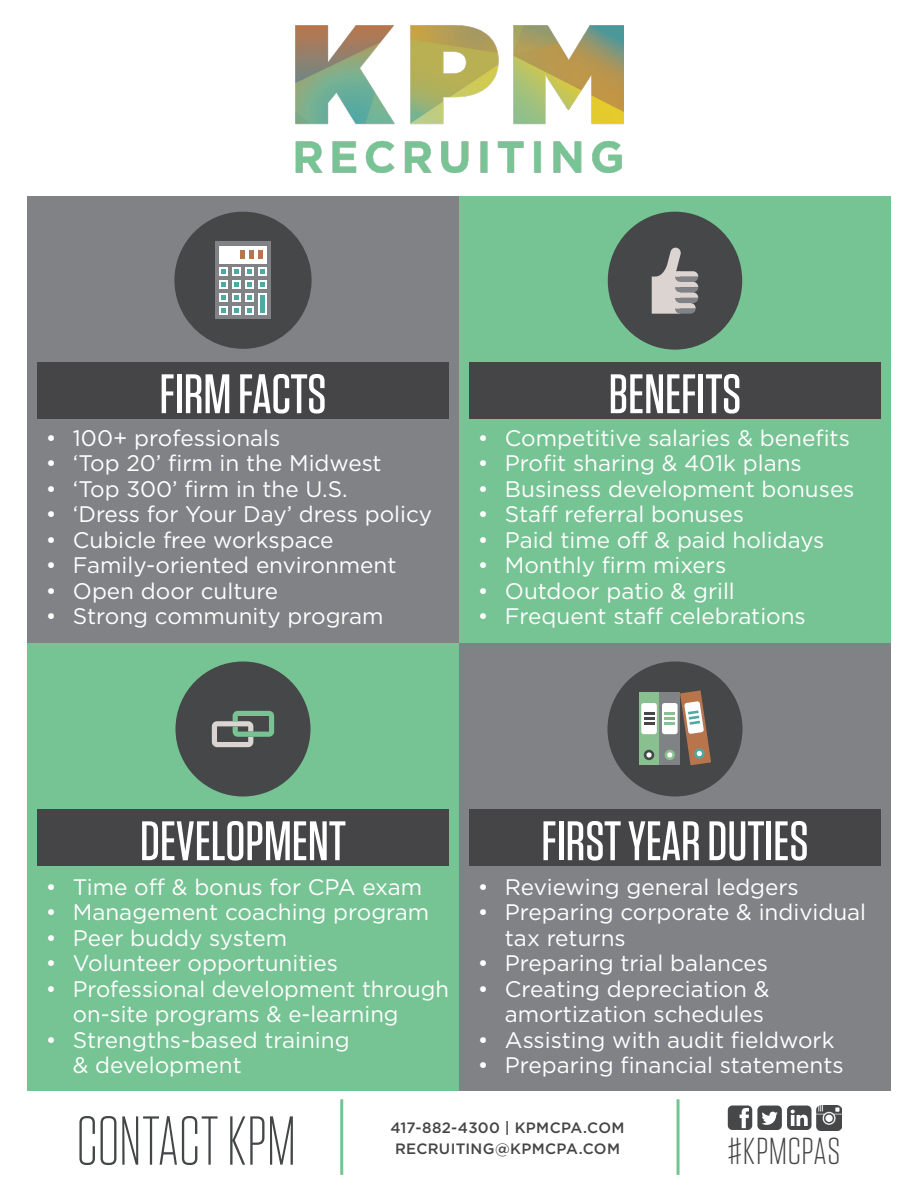
<style>
.page{position:relative;width:918px;height:1188px;background:#fff}
.page>*{position:absolute;margin:0;border:0;box-sizing:border-box;transform-origin:0 0}
.t1{font:300 69px "Tungsten Narrow";color:#444748}
.t2{font:500 55.5px "Tungsten";color:#fff}
.t3{font:300 37.5px "Tungsten";letter-spacing:.015em;color:#454547}
.t4{font:22.5px/25.5px "Gotham HTF";color:#fff}
.t5{font:500 15px "Gotham HTF";letter-spacing:.02em;color:#454547}
</style>
<div class="page">
<div style="left:27px;top:197px;width:432px;height:447px;background:#808285"></div>
<div style="left:459px;top:197px;width:432px;height:447px;background:#76c394"></div>
<div style="left:459px;top:644px;width:432px;height:447px;background:#808285"></div>
<div style="left:27px;top:644px;width:432px;height:447px;background:#76c394"></div>
<div style="left:469px;top:363px;width:412px;height:56px;background:#454547"></div>
<div style="left:37px;top:363px;width:412px;height:56px;background:#454547"></div>
<div style="left:469px;top:810px;width:412px;height:56px;background:#454547"></div>
<div style="left:37px;top:810px;width:412px;height:56px;background:#454547"></div>
<div style="left:176px;top:662px;width:134px;height:134px;background:#454748;border-radius:50%"></div>
<svg style="left:212px;top:711px;width:62px;height:36px"></svg>
<div style="left:608px;top:662px;width:134px;height:134px;background:#454748;border-radius:50%"></div>
<div style="left:639px;top:693px;width:20px;height:72px;background:#89c08f"></div>
<svg style="left:644px;top:750px;width:10px;height:10px"></svg>
<div style="left:641px;top:703px;width:16px;height:31px;background:#fff;border-radius:3px"></div>
<svg style="left:644px;top:712px;width:10px;height:13px"></svg>
<div style="left:659px;top:693px;width:21px;height:72px;background:#808385"></div>
<svg style="left:662px;top:703px;width:16px;height:31px"></svg>
<svg style="left:665px;top:690px;width:46px;height:75px"></svg>
<svg style="left:174px;top:212px;width:138px;height:137px"></svg>
<div style="left:608px;top:212px;width:134px;height:138px;background:#454748;border-radius:50%"></div>
<svg style="left:652px;top:247px;width:46px;height:67px"></svg>
<img style="left:296px;top:26px;width:327px;height:146px">
<hr style="left:340px;top:1099px;width:3px;height:76px;background:#76c394">
<hr style="left:677px;top:1099px;width:3px;height:76px;background:#76c394">
<svg style="left:728px;top:1106px;width:84px;height:24px"></svg>
<img style="left:817px;top:1105px;width:24px;height:25px">
<p class="t2" style="left:160px;top:365px;width:168px">FIRM FACTS</p>
<p class="t4" style="left:46px;top:425px;width:236px">• 100+ professionals</p>
<p class="t4" style="left:46px;top:450px;width:337px">• ‘Top 20’ firm in the Midwest</p>
<p class="t4" style="left:46px;top:476px;width:303px">• ‘Top 300’ firm in the U.S.</p>
<p class="t4" style="left:46px;top:501px;width:388px">• ‘Dress for Your Day’ dress policy</p>
<p class="t4" style="left:46px;top:527px;width:289px">• Cubicle free workspace</p>
<p class="t4" style="left:46px;top:552px;width:352px">• Family-oriented environment</p>
<p class="t4" style="left:46px;top:578px;width:234px">• Open door culture</p>
<p class="t4" style="left:46px;top:603px;width:339px">• Strong community program</p>
<p class="t2" style="left:609px;top:365px;width:134px">BENEFITS</p>
<p class="t4" style="left:478px;top:425px;width:373px">• Competitive salaries &amp; benefits</p>
<p class="t4" style="left:478px;top:450px;width:325px">• Profit sharing &amp; 401k plans</p>
<p class="t4" style="left:478px;top:476px;width:378px">• Business development bonuses</p>
<p class="t4" style="left:478px;top:501px;width:268px">• Staff referral bonuses</p>
<p class="t4" style="left:478px;top:527px;width:348px">• Paid time off &amp; paid holidays</p>
<p class="t4" style="left:478px;top:552px;width:250px">• Monthly firm mixers</p>
<p class="t4" style="left:478px;top:578px;width:258px">• Outdoor patio &amp; grill</p>
<p class="t4" style="left:478px;top:603px;width:329px">• Frequent staff celebrations</p>
<p class="t2" style="left:140px;top:812px;width:208px">DEVELOPMENT</p>
<p class="t2" style="left:541px;top:812px;width:269px">FIRST YEAR DUTIES</p>
<p class="t4" style="left:46px;top:874px;width:378px">• Time off &amp; bonus for CPA exam</p>
<p class="t4" style="left:46px;top:899px;width:385px">• Management coaching program</p>
<p class="t4" style="left:46px;top:925px;width:243px">• Peer buddy system</p>
<p class="t4" style="left:46px;top:950px;width:294px">• Volunteer opportunities</p>
<p class="t4" style="left:73px;top:976px;width:378px;text-indent:-27px">• Professional development through on-site programs &amp; e-learning</p>
<p class="t4" style="left:73px;top:1027px;width:278px;text-indent:-27px">• Strengths-based training &amp; development</p>
<p class="t4" style="left:478px;top:874px;width:322px">• Reviewing general ledgers</p>
<p class="t4" style="left:505px;top:899px;width:363px;text-indent:-27px">• Preparing corporate &amp; individual tax returns</p>
<p class="t4" style="left:478px;top:950px;width:292px">• Preparing trial balances</p>
<p class="t4" style="left:478px;top:976px;width:293px;text-align:right">• Creating depreciation &amp; amortization schedules</p>
<p class="t4" style="left:478px;top:1027px;width:358px">• Assisting with audit fieldwork</p>
<p class="t4" style="left:478px;top:1052px;width:367px">• Preparing financial statements</p>
<p class="t1" style="left:77px;top:1107px;width:221px">CONTACT KPM</p>
<p class="t5" style="left:391px;top:1119px;width:235px">417-882-4300 | KPMCPA.COM</p>
<p class="t5" style="left:395px;top:1140px;width:227px">RECRUITING@KPMCPA.COM</p>
<p class="t3" style="left:728px;top:1132px;width:114px">#KPMCPAS</p>
</div>
